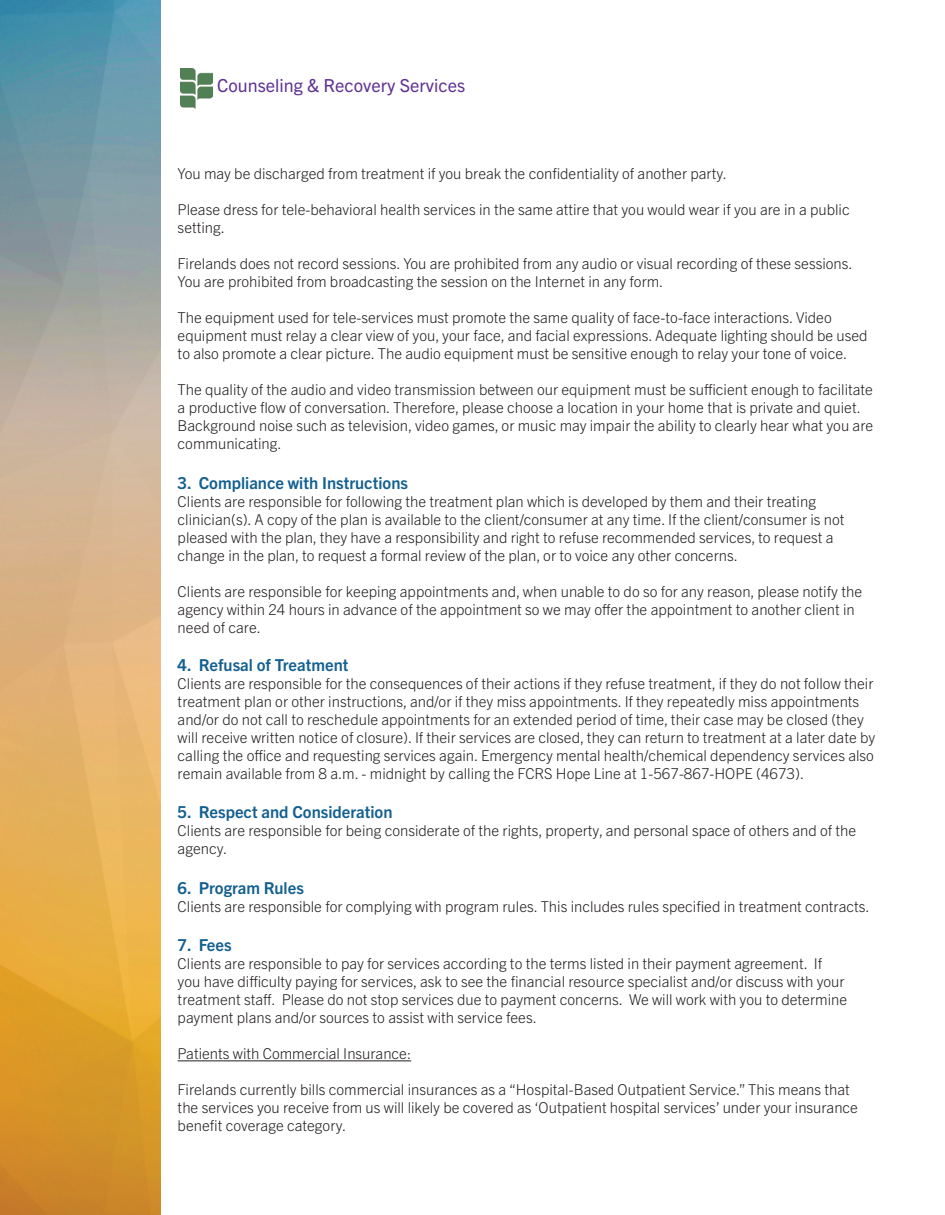
<style>
.page{position:relative;width:945px;height:1215px;background:#fff}
.page>*{position:absolute;margin:0;border:0;box-sizing:border-box;transform-origin:0 0}
.t1{font:18px "Trade Gothic Next LT Pro";color:#603393}
.t2{font:700 16.5px "Trade Gothic Next LT Pro";color:#136090}
.t3{font:300 15px/18px "Trade Gothic Next LT Pro";color:#231f20}
</style>
<div class="page">
<img style="left:0;top:0;width:161px;height:1215px">
<hr style="left:178px;top:1060px;width:233px;height:1px;background:#231f20">
<img style="left:180px;top:69px;width:33px;height:40px">
<p class="t1" style="left:217px;top:73px;width:249px">Counseling &amp; Recovery Services</p>
<p class="t3" style="left:178px;top:164px;width:551px">You may be discharged from treatment if you break the confidentiality of another party.</p>
<p class="t3" style="left:178px;top:200px;width:674px">Please dress for tele-behavioral health services in the same attire that you would wear if you are in a public setting.</p>
<p class="t3" style="left:178px;top:254px;width:677px">Firelands does not record sessions. You are prohibited from any audio or visual recording of these sessions.<br>You are prohibited from broadcasting the session on the Internet in any form.</p>
<p class="t3" style="left:178px;top:308px;width:691px">The equipment used for tele-services must promote the same quality of face-to-face interactions. Video equipment must relay a clear view of you, your face, and facial expressions. Adequate lighting should be used to also promote a clear picture. The audio equipment must be sensitive enough to relay your tone of voice.</p>
<p class="t3" style="left:178px;top:380px;width:697px">The quality of the audio and video transmission between our equipment must be sufficient enough to facilitate a productive flow of conversation. Therefore, please choose a location in your home that is private and quiet.<br>Background noise such as television, video games, or music may impair the ability to clearly hear what you are communicating.</p>
<p class="t2" style="left:178px;top:471px;width:232px">3. Compliance with Instructions</p>
<p class="t3" style="left:178px;top:491px;width:668px">Clients are responsible for following the treatment plan which is developed by them and their treating clinician(s). A copy of the plan is available to the client/consumer at any time. If the client/consumer is not pleased with the plan, they have a responsibility and right to refuse recommended services, to request a change in the plan, to request a formal review of the plan, or to voice any other concerns.</p>
<p class="t3" style="left:178px;top:581px;width:686px">Clients are responsible for keeping appointments and, when unable to do so for any reason, please notify the agency within 24 hours in advance of the appointment so we may offer the appointment to another client in need of care.</p>
<p class="t2" style="left:178px;top:653px;width:172px">4. Refusal of Treatment</p>
<p class="t3" style="left:178px;top:673px;width:699px">Clients are responsible for the consequences of their actions if they refuse treatment, if they do not follow their treatment plan or other instructions, and/or if they miss appointments. If they repeatedly miss appointments and/or do not call to reschedule appointments for an extended period of time, their case may be closed (they will receive written notice of closure). If their services are closed, they can return to treatment at a later date by calling the office and requesting services again. Emergency mental health/chemical dependency services also remain available from 8 a.m. - midnight by calling the FCRS Hope Line at 1-567-867-HOPE (4673).</p>
<p class="t2" style="left:178px;top:801px;width:216px">5. Respect and Consideration</p>
<p class="t3" style="left:178px;top:821px;width:680px">Clients are responsible for being considerate of the rights, property, and personal space of others and of the agency.</p>
<p class="t2" style="left:178px;top:876px;width:128px">6. Program Rules</p>
<p class="t3" style="left:178px;top:896px;width:693px">Clients are responsible for complying with program rules. This includes rules specified in treatment contracts.</p>
<p class="t2" style="left:178px;top:934px;width:55px">7. Fees</p>
<p class="t3" style="left:178px;top:954px;width:671px">Clients are responsible to pay for services according to the terms listed in their payment agreement. If you have difficulty paying for services, ask to see the financial resource specialist and/or discuss with your treatment staff. Please do not stop services due to payment concerns. We will work with you to determine payment plans and/or sources to assist with service fees.</p>
<p class="t3" style="left:178px;top:1044px;width:235px">Patients with Commercial Insurance:</p>
<p class="t3" style="left:178px;top:1080px;width:682px">Firelands currently bills commercial insurances as a “Hospital-Based Outpatient Service.” This means that the services you receive from us will likely be covered as ‘Outpatient hospital services’ under your insurance benefit coverage category.</p>
</div>
